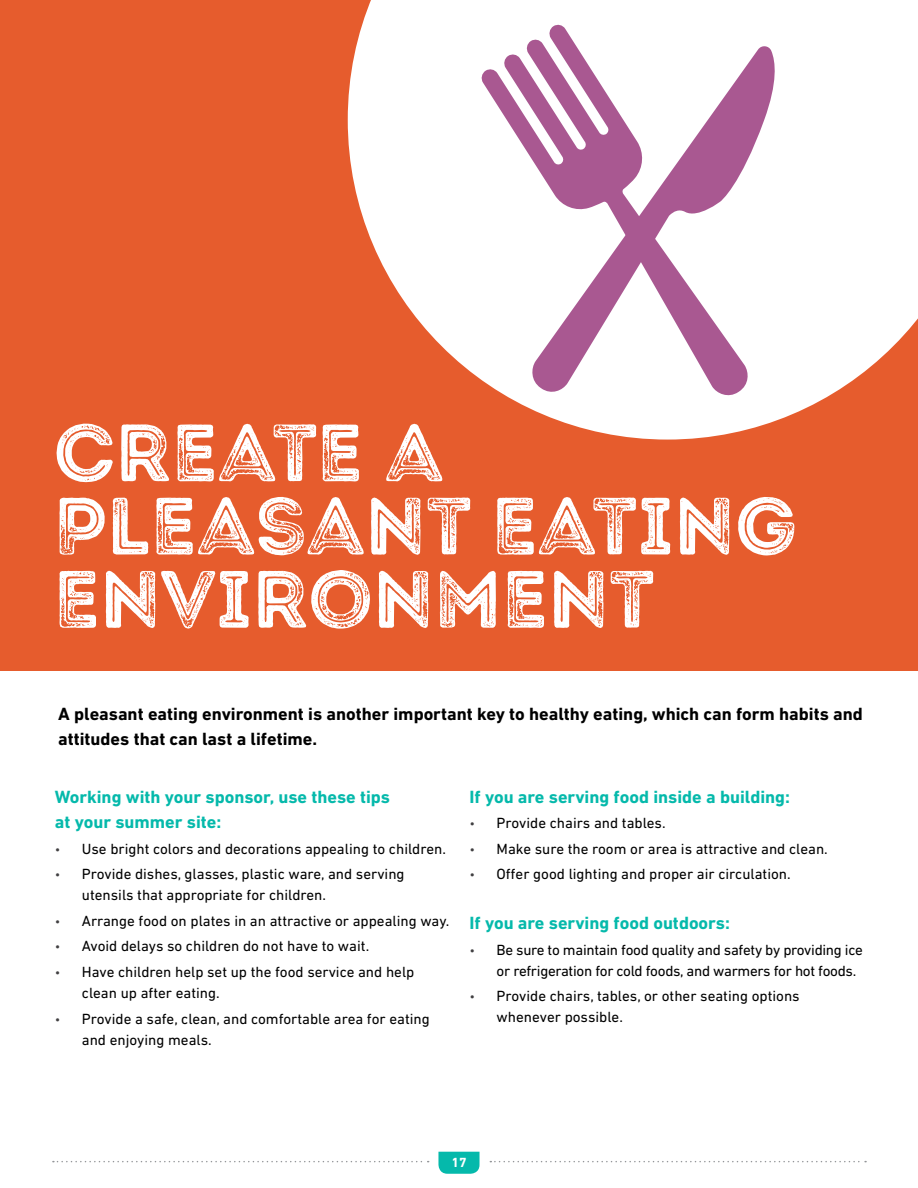
<style>
.page{position:relative;width:918px;height:1188px;background:#fff}
.page>*{position:absolute;margin:0;border:0;box-sizing:border-box;transform-origin:0 0}
.t1{font:81px/73.2px "Intro Rust G Base 2 Line";color:#fff}
.t2{font:700 18px/25.5px "DIN Next LT Pro";color:#05b9ab}
.t3{font:700 18px/25.5px "DIN Next LT Pro";color:#000}
.t4{font:15px/21px "DIN Next LT Pro";color:#000}
.t5{font:15px/21px "DIN Next LT Pro";letter-spacing:-.02em;color:#000}
.t6{font:700 13.5px "DIN Next LT Pro";color:#fff}
.s1{font-weight:300;font-size:13.5px;color:#414042}
</style>
<div class="page">
<svg style="left:438px;top:1152px;width:42px;height:22px"></svg>
<svg style="left:490px;top:1161px;width:376px;height:1px"></svg>
<svg style="left:53px;top:1161px;width:376px;height:1px"></svg>
<div style="left:0;top:0;width:918px;height:671px;background:#e65c2d"></div>
<svg style="left:348px;top:0;width:570px;height:440px;fill:#fff"></svg>
<svg style="left:480px;top:24px;width:269px;height:375px;background:#f5ecf1"></svg>
<svg style="left:531px;top:45px;width:247px;height:350px;background:#dfc1d6"></svg>
<h3 class="t1" style="left:54px;top:418px;width:745px">CREATE A<br>PLEASANT EATING<br>ENVIRONMENT</h3>
<p class="t3" style="left:58px;top:701px;width:806px">A pleasant eating environment is another important key to healthy eating, which can form habits and attitudes that can last a lifetime.</p>
<h4 class="t2" style="left:55px;top:784px;width:337px">Working with your sponsor, use these tips at your summer site:</h4>
<p class="t4" style="left:55px;top:838px;width:393px"><span class="s1">•</span> Use bright colors and decorations appealing to children.</p>
<p class="t4" style="left:82px;top:863px;width:324px;text-indent:-27px"><span class="s1">•</span> Provide dishes, glasses, plastic ware, and serving utensils that appropriate for children.</p>
<p class="t4" style="left:55px;top:910px;width:396px"><span class="s1">•</span> Arrange food on plates in an attractive or appealing way.</p>
<p class="t4" style="left:55px;top:936px;width:316px"><span class="s1">•</span> Avoid delays so children do not have to wait.</p>
<p class="t4" style="left:82px;top:961px;width:334px;text-indent:-27px"><span class="s1">•</span> Have children help set up the food service and help clean up after eating.</p>
<p class="t4" style="left:82px;top:1008px;width:349px;text-indent:-27px"><span class="s1">•</span> Provide a safe, clean, and comfortable area for eating and enjoying meals.</p>
<h4 class="t2" style="left:470px;top:784px;width:322px">If you are serving food inside a building:</h4>
<p class="t4" style="left:470px;top:812px;width:198px"><span class="s1">•</span> Provide chairs and tables.</p>
<p class="t4" style="left:470px;top:838px;width:360px"><span class="s1">•</span> Make sure the room or area is attractive and clean.</p>
<p class="t4" style="left:470px;top:864px;width:323px"><span class="s1">•</span> Offer good lighting and proper air circulation.</p>
<h4 class="t2" style="left:470px;top:910px;width:262px">If you are serving food outdoors:</h4>
<p class="t5" style="left:497px;top:939px;width:368px;text-indent:-27px"><span class="s1">•</span> Be sure to maintain food quality and safety by providing ice or refrigeration for cold foods, and warmers for hot foods.</p>
<p class="t4" style="left:497px;top:985px;width:305px;text-indent:-27px"><span class="s1">•</span> Provide chairs, tables, or other seating options whenever possible.</p>
<p class="t6" style="left:451px;top:1155px;width:17px">17</p>
</div>
